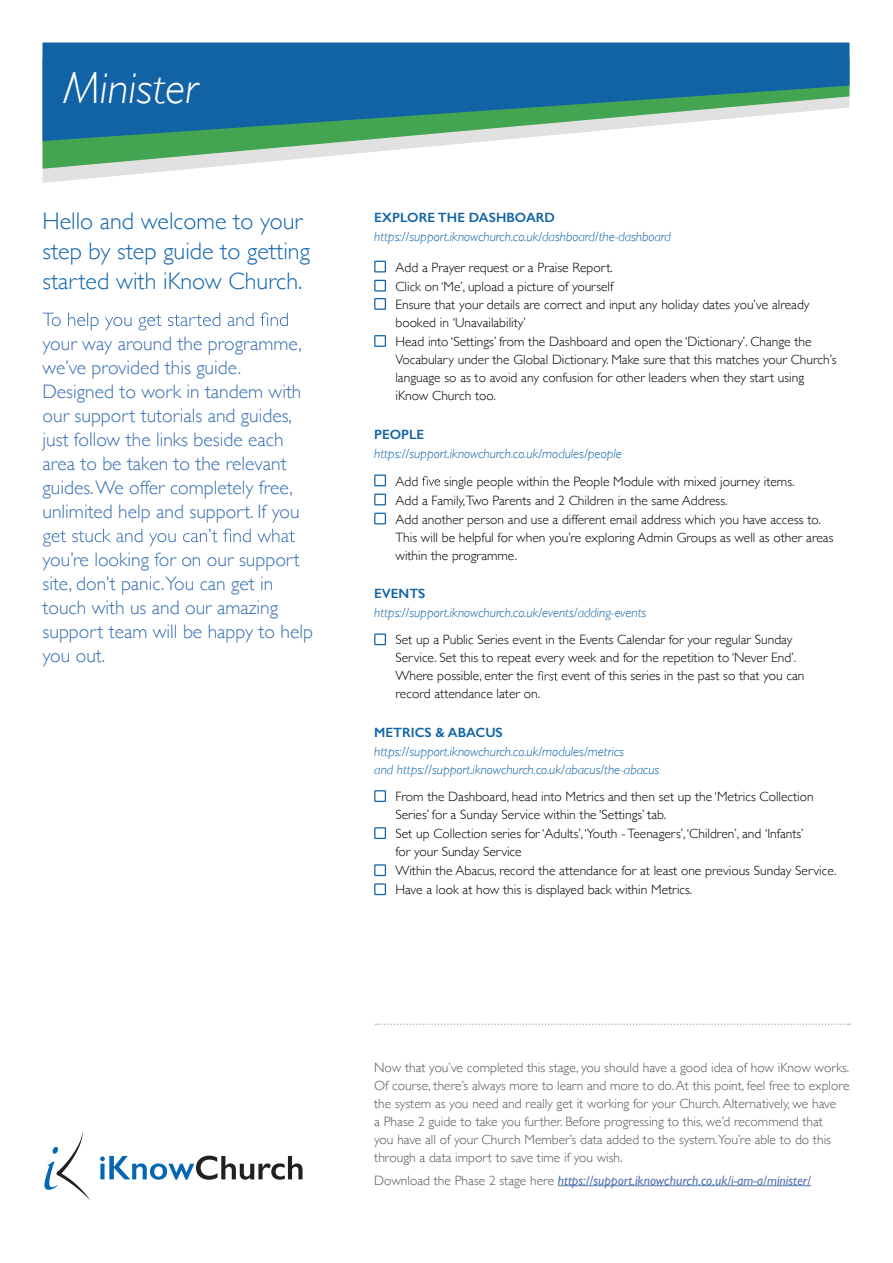
<style>
.page{position:relative;width:893px;height:1263px;background:#fff}
.page>*{position:absolute;margin:0;border:0;box-sizing:border-box;transform-origin:0 0}
.t1{font:italic 300 45px "Gill Sans";color:#fff}
.t2{font:300 24px/30px "Gill Sans";color:#1366af}
.t3{font:300 19.5px/24px "Gill Sans";color:#376faf}
.t4{font:300 13.5px/18.6px "Gill Sans";color:#000}
.t5{font:300 13.5px/18px "Gill Sans";color:#575756}
.t6{font:italic 300 13.5px/18px "Gill Sans";color:#1163a6}
.t7{font:italic 13.5px "Gill Sans";color:#5576af}
.t8{font:600 13.5px "Gill Sans";color:#1163a6}
.s1{font-weight:300;font-style:normal;color:#575756}
</style>
<div class="page">
<svg style="left:43px;top:312px;width:245px;height:18px"></svg>
<svg style="left:43px;top:529px;width:252px;height:17px"></svg>
<svg style="left:374px;top:261px;width:12px;height:11px"></svg>
<svg style="left:374px;top:280px;width:12px;height:12px"></svg>
<svg style="left:374px;top:298px;width:12px;height:12px"></svg>
<svg style="left:374px;top:335px;width:12px;height:12px"></svg>
<svg style="left:374px;top:474px;width:12px;height:12px"></svg>
<svg style="left:422px;top:476px;width:18px;height:10px"></svg>
<svg style="left:374px;top:494px;width:12px;height:11px"></svg>
<svg style="left:374px;top:513px;width:12px;height:11px"></svg>
<svg style="left:374px;top:633px;width:12px;height:12px"></svg>
<svg style="left:538px;top:671px;width:20px;height:9px"></svg>
<svg style="left:374px;top:790px;width:12px;height:12px"></svg>
<svg style="left:374px;top:827px;width:12px;height:12px"></svg>
<svg style="left:374px;top:864px;width:12px;height:12px"></svg>
<svg style="left:374px;top:883px;width:12px;height:12px"></svg>
<svg style="left:43px;top:169px;width:144px;height:14px"></svg>
<svg style="left:43px;top:141px;width:443px;height:28px"></svg>
<svg style="left:43px;top:43px;width:806px;height:98px;fill:#1163a6"></svg>
<svg style="left:376px;top:1023px;width:474px;height:2px"></svg>
<hr style="left:558px;top:1185px;width:253px;height:1px;background:#5576af">
<svg style="left:44px;top:1131px;width:46px;height:69px"></svg>
<svg style="left:100px;top:1156px;width:203px;height:24px"></svg>
<h1 class="t1" style="left:64px;top:63px;width:135px">Minister</h1>
<h2 class="t2" style="left:43px;top:205px;width:269px">Hello and welcome to your step by step guide to getting started with iKnow Church.</h2>
<p class="t3" style="left:43px;top:331px;width:261px">your way around the programme, we’ve provided this guide.<br>Designed to work in tandem with our support tutorials and guides, just follow the links beside each area to be taken to the relevant guides.We offer completely free, unlimited help and support. If you</p>
<h3 class="t3" style="left:43px;top:547px;width:272px">you’re looking for on our support site, don’t panic.You can get in touch with us and our amazing support team will be happy to help you out.</h3>
<p class="t8" style="left:374px;top:210px;width:182px">EXPLORE THE DASHBOARD</p>
<p class="t6" style="left:374px;top:228px;width:298px">https://support.iknowchurch.co.uk/dashboard/the-dashboard</p>
<p class="t4" style="left:395px;top:257px;width:442px">Add a Prayer request or a Praise Report.<br>Click on ‘Me’, upload a picture of yourself<br>Ensure that your details are correct and input any holiday dates you’ve already booked in ‘Unavailability’<br>Head into ‘Settings’ from the Dashboard and open the ‘Dictionary’. Change the Vocabulary under the Global Dictionary. Make sure that this matches your Church’s language so as to avoid any confusion for other leaders when they start using iKnow Church too.</p>
<p class="t8" style="left:374px;top:426px;width:52px">PEOPLE</p>
<p class="t6" style="left:374px;top:444px;width:249px">https://support.iknowchurch.co.uk/modules/people</p>
<p class="t4" style="left:395px;top:471px;width:24px">Add</p>
<p class="t4" style="left:395px;top:471px;width:439px;text-indent:49px">single people within the People Module with mixed journey items.<br>Add a Family,Two Parents and 2 Children in the same Address.<br>Add another person and use a different email address which you have access to.<br>This will be helpful for when you’re exploring Admin Groups as well as other areas within the programme.</p>
<p class="t8" style="left:374px;top:585px;width:53px">EVENTS</p>
<p class="t6" style="left:374px;top:603px;width:274px">https://support.iknowchurch.co.uk/events/adding-events</p>
<p class="t4" style="left:395px;top:630px;width:402px;line-height:18px">Set up a Public Series event in the Events Calendar for your regular Sunday<br>Service. Set this to repeat every week and for the repetition to ‘Never End’.<br>Where possible, enter the</p>
<p class="t4" style="left:561px;top:666px;width:244px">event of this series in the past so that you can</p>
<p class="t4" style="left:395px;top:684px;width:146px">record attendance later on.</p>
<p class="t8" style="left:374px;top:724px;width:130px">METRICS &amp; ABACUS</p>
<p class="t6" style="left:374px;top:742px;width:287px">https://support.iknowchurch.co.uk/modules/metrics<br>and https://support.iknowchurch.co.uk/abacus/the-abacus</p>
<p class="t4" style="left:395px;top:787px;width:443px">From the Dashboard, head into Metrics and then set up the ‘Metrics Collection Series’ for a Sunday Service within the ‘Settings’ tab.<br>Set up Collection series for ‘Adults’,‘Youth -Teenagers’,‘Children’, and ‘Infants’<br>for your Sunday Service<br>Within the Abacus, record the attendance for at least one previous Sunday Service.<br>Have a look at how this is displayed back within Metrics.</p>
<p class="t5" style="left:374px;top:1058px;width:477px">Now that you’ve completed this stage, you should have a good idea of how iKnow works.<br>Of course, there’s always more to learn and more to do.At this point, feel free to explore the system as you need and really get it working for your Church.Alternatively, we have<br>a Phase 2 guide to take you further. Before progressing to this, we’d recommend that<br>you have all of your Church Member’s data added to the system.You’re able to do this through a data import to save time if you wish.</p>
<p class="t7" style="left:374px;top:1172px;width:438px"><span class="s1">Download the Phase 2 stage here</span> https://support.iknowchurch.co.uk/i-am-a/minister/</p>
</div>
